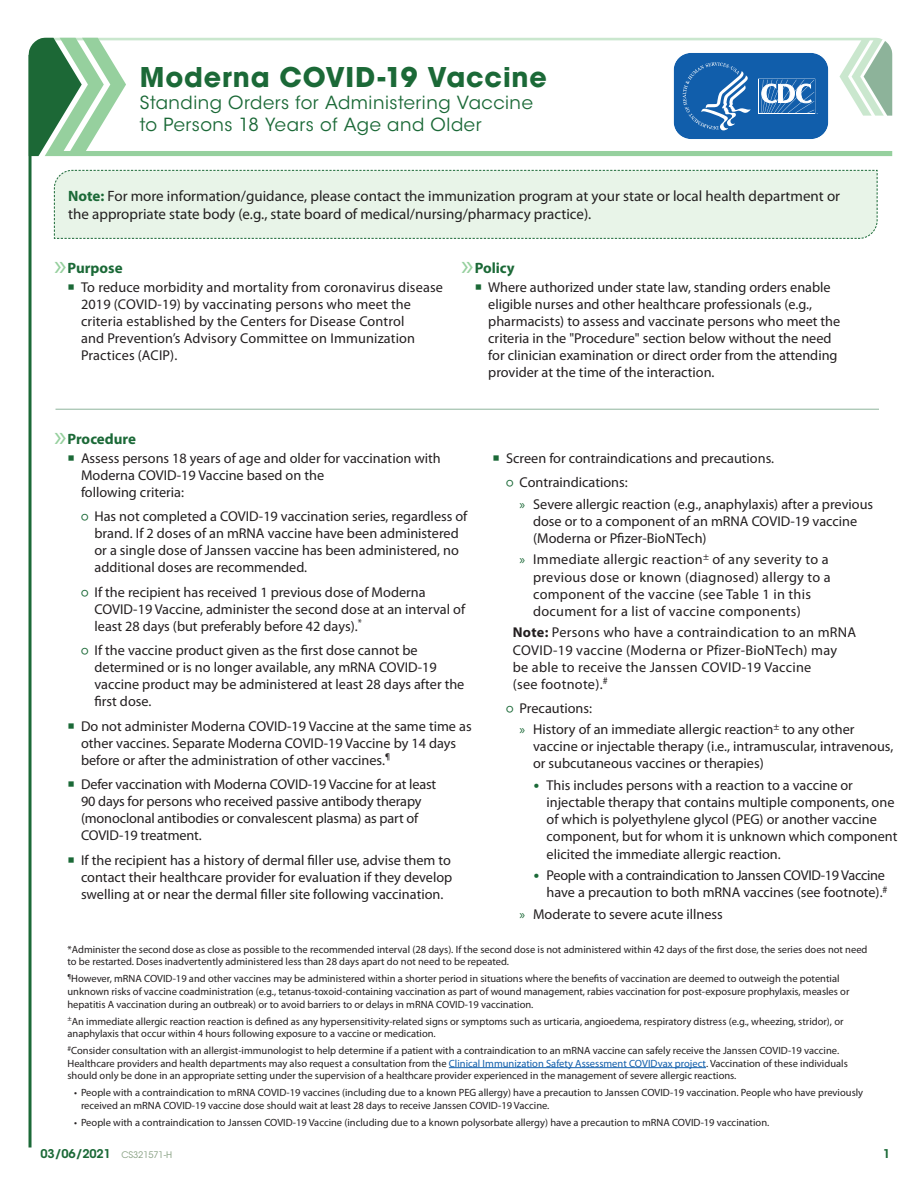
<style>
.page{position:relative;width:918px;height:1188px;background:#fff}
.page>*{position:absolute;margin:0;border:0;box-sizing:border-box;transform-origin:0 0}
.t1{font:700 27px "ITC Avant Garde Pro";letter-spacing:.03em;color:#1b6937}
.t2{font:18px/21.6px "ITC Avant Garde Std";letter-spacing:.03em;color:#1b6937}
.t3{font:15px/18px "Myriad Pro";color:#231f20}
.t4{font:700 15px "Myriad Pro";color:#1b6937}
.L{font:14.25px/17.1px "Myriad Pro";color:#231f20}
.L2{font:14.25px/17.1px "Myriad Pro";color:#231f20}
.L-2{font:14.25px/17.1px "Myriad Pro";letter-spacing:.02em;color:#231f20}
.L-3{font:14.25px/17.1px "Myriad Pro";letter-spacing:-.02em;color:#231f20;text-align:right}
.t5{font:600 12px "ITC Avant Garde Std";letter-spacing:-.01em;color:#1b6937}
.P_source_note{font:10.5px/12.6px "Myriad Pro";color:#231f20}
.s1{font-weight:700;color:#1b6937}
.s2{font-weight:400;font-size:30px;color:#96d09e}
.s3{font-family:"Calibri";font-size:13.5px;color:#1b6937}
.s4{font-size:13.5px;color:#1b6937}
.s5{font-weight:700}
.s6{color:#115eab}
.s7{font-weight:400;font-size:9px;color:#87a082}
</style>
<div class="page">
<hr style="left:29px;top:55px;width:3px;height:1093px;background:#1b6937">
<svg style="left:28px;top:38px;width:17px;height:118px"></svg>
<svg style="left:45px;top:38px;width:847px;height:118px"></svg>
<svg style="left:672px;top:51px;width:158px;height:90px"></svg>
<div style="left:54px;top:170px;width:824px;height:69px;background:#e8f4e8"></div>
<hr style="left:56px;top:409px;width:823px;height:1px;background:#1b6937">
<hr style="left:449px;top:1067px;width:257px;height:1px;background:#115eab">
<h1 class="t1" style="left:140px;top:59px;width:409px">Moderna COVID-19 Vaccine</h1>
<h2 class="t2" style="left:140px;top:92px;width:395px">Standing Orders for Administering Vaccine to Persons 18 Years of Age and Older</h2>
<p class="t3" style="left:68px;top:187px;width:773px"><span class="s1">Note:</span> For more information/guidance, please contact the immunization program at your state or local health department or the appropriate state body (e.g., state board of medical/nursing/pharmacy practice).</p>
<p class="t4" style="left:54px;top:258px;width:70px"><span class="s2">»</span>Purpose</p>
<p class="L" style="left:81px;top:278px;width:363px">To reduce morbidity and mortality from coronavirus disease 2019 (COVID-19) by vaccinating persons who meet the criteria established by the Centers for Disease Control<br>and Prevention’s Advisory Committee on Immunization Practices (ACIP).</p>
<p class="t4" style="left:461px;top:258px;width:55px"><span class="s2">»</span>Policy</p>
<p class="L" style="left:488px;top:278px;width:354px">Where authorized under state law, standing orders enable eligible nurses and other healthcare professionals (e.g., pharmacists) to assess and vaccinate persons who meet the criteria in the "Procedure" section below without the need for clinician examination or direct order from the attending provider at the time of the interaction.</p>
<p class="t4" style="left:54px;top:429px;width:84px"><span class="s2">»</span>Procedure</p>
<p class="L" style="left:81px;top:449px;width:361px">Assess persons 18 years of age and older for vaccination with<br>Moderna COVID-19 Vaccine based on the<br>following criteria:</p>
<p class="L2" style="left:94px;top:508px;width:374px;text-indent:-14px"><span class="s3">○</span> Has not completed a COVID-19 vaccination series, regardless of brand. If 2 doses of an mRNA vaccine have been administered or a single dose of Janssen vaccine has been administered, no additional doses are recommended.</p>
<p class="L2" style="left:94px;top:583px;width:372px;text-indent:-14px"><span class="s3">○</span> If the recipient has received 1 previous dose of Moderna<br>COVID-19 Vaccine, administer the second dose at an interval of least 28 days (but preferably before 42 days).<sup>*</sup></p>
<p class="L2" style="left:94px;top:641px;width:371px;text-indent:-14px"><span class="s3">○</span> If the vaccine product given as the first dose cannot be determined or is no longer available, any mRNA COVID-19 vaccine product may be administered at least 28 days after the first dose.</p>
<p class="L" style="left:81px;top:717px;width:392px">Do not administer Moderna COVID-19 Vaccine at the same time as other vaccines. Separate Moderna COVID-19 Vaccine by 14 days before or after the administration of other vaccines.<sup>¶</sup></p>
<p class="L" style="left:81px;top:775px;width:357px">Defer vaccination with Moderna COVID-19 Vaccine for at least 90 days for persons who received passive antibody therapy (monoclonal antibodies or convalescent plasma) as part of COVID-19 treatment.</p>
<p class="L" style="left:81px;top:851px;width:373px;text-align:justify">If the recipient has a history of dermal filler use, advise them to contact their healthcare provider for evaluation if they develop swelling at or near the dermal filler site following vaccination.</p>
<p class="L" style="left:506px;top:449px;width:270px">Screen for contraindications and precautions.</p>
<p class="L2" style="left:506px;top:473px;width:123px"><span class="s3">○</span> Contraindications:</p>
<p class="L" style="left:533px;top:495px;width:342px;text-indent:-14px"><span class="s4">»</span> Severe allergic reaction (e.g., anaphylaxis) after a previous dose or to a component of an mRNA COVID-19 vaccine (Moderna or Pfizer-BioNTech)</p>
<p class="L-2" style="left:533px;top:551px;width:299px;text-indent:-14px"><span class="s4">»</span> Immediate allergic reaction<sup>±</sup> of any severity to a previous dose or known (diagnosed) allergy to a component of the vaccine (see Table 1 in this document for a list of vaccine components)</p>
<p class="L-2" style="left:513px;top:624px;width:345px"><span class="s5">Note:</span> Persons who have a contraindication to an mRNA COVID-19 vaccine (Moderna or Pfizer-BioNTech) may<br>be able to receive the Janssen COVID-19 Vaccine<br>(see footnote).<sup>#</sup></p>
<p class="L2" style="left:506px;top:699px;width:87px"><span class="s3">○</span> Precautions:</p>
<p class="L" style="left:533px;top:721px;width:362px;text-indent:-14px"><span class="s4">»</span> History of an immediate allergic reaction<sup>±</sup> to any other vaccine or injectable therapy (i.e., intramuscular, intravenous, or subcutaneous vaccines or therapies)</p>
<p class="L" style="left:547px;top:777px;width:352px;text-indent:-14px"><span class="s3">•</span> This includes persons with a reaction to a vaccine or injectable therapy that contains multiple components, one of which is polyethylene glycol (PEG) or another vaccine component, but for whom it is unknown which component elicited the immediate allergic reaction.</p>
<p class="L-3" style="left:533px;top:867px;width:356px"><span class="s3">•</span> People with a contraindication to Janssen COVID-19 Vaccine have a precaution to both mRNA vaccines (see footnote).<sup>#</sup></p>
<p class="L" style="left:520px;top:905px;width:205px"><span class="s4">»</span> Moderate to severe acute illness</p>
<h4 class="P_source_note" style="left:68px;top:943px;width:802px">*Administer the second dose as close as possible to the recommended interval (28 days). If the second dose is not administered within 42 days of the first dose, the series does not need to be restarted. Doses inadvertently administered less than 28 days apart do not need to be repeated.</h4>
<h4 class="P_source_note" style="left:68px;top:972px;width:784px"><sup>¶</sup>However, mRNA COVID-19 and other vaccines may be administered within a shorter period in situations where the benefits of vaccination are deemed to outweigh the potential unknown risks of vaccine coadministration (e.g., tetanus-toxoid-containing vaccination as part of wound management, rabies vaccination for post-exposure prophylaxis, measles or hepatitis A vaccination during an outbreak) or to avoid barriers to or delays in mRNA COVID-19 vaccination.</h4>
<h4 class="P_source_note" style="left:68px;top:1015px;width:778px"><sup>±</sup>An immediate allergic reaction reaction is defined as any hypersensitivity-related signs or symptoms such as urticaria, angioedema, respiratory distress (e.g., wheezing, stridor), or anaphylaxis that occur within 4 hours following exposure to a vaccine or medication.</h4>
<h4 class="P_source_note" style="left:68px;top:1044px;width:782px"><sup>#</sup>Consider consultation with an allergist-immunologist to help determine if a patient with a contraindication to an mRNA vaccine can safely receive the Janssen COVID-19 vaccine.<br>Healthcare providers and health departments may also request a consultation from the <span class="s6">Clinical Immunization Safety Assessment COVIDvax project</span>. Vaccination of these individuals should only be done in an appropriate setting under the supervision of a healthcare provider experienced in the management of severe allergic reactions.</h4>
<h4 class="P_source_note" style="left:81px;top:1086px;width:784px;text-indent:-7px">• People with a contraindication to mRNA COVID-19 vaccines (including due to a known PEG allergy) have a precaution to Janssen COVID-19 vaccination. People who have previously received an mRNA COVID-19 vaccine dose should wait at least 28 days to receive Janssen COVID-19 Vaccine.</h4>
<h4 class="P_source_note" style="left:74px;top:1116px;width:697px">• People with a contraindication to Janssen COVID-19 Vaccine (including due to a known polysorbate allergy) have a precaution to mRNA COVID-19 vaccination.</h4>
<p class="t5" style="left:40px;top:1146px;width:133px">03/06/2021 <span class="s7">CS321571-H</span></p>
<p class="t5" style="left:883px;top:1146px;width:9px">1</p>
</div>
